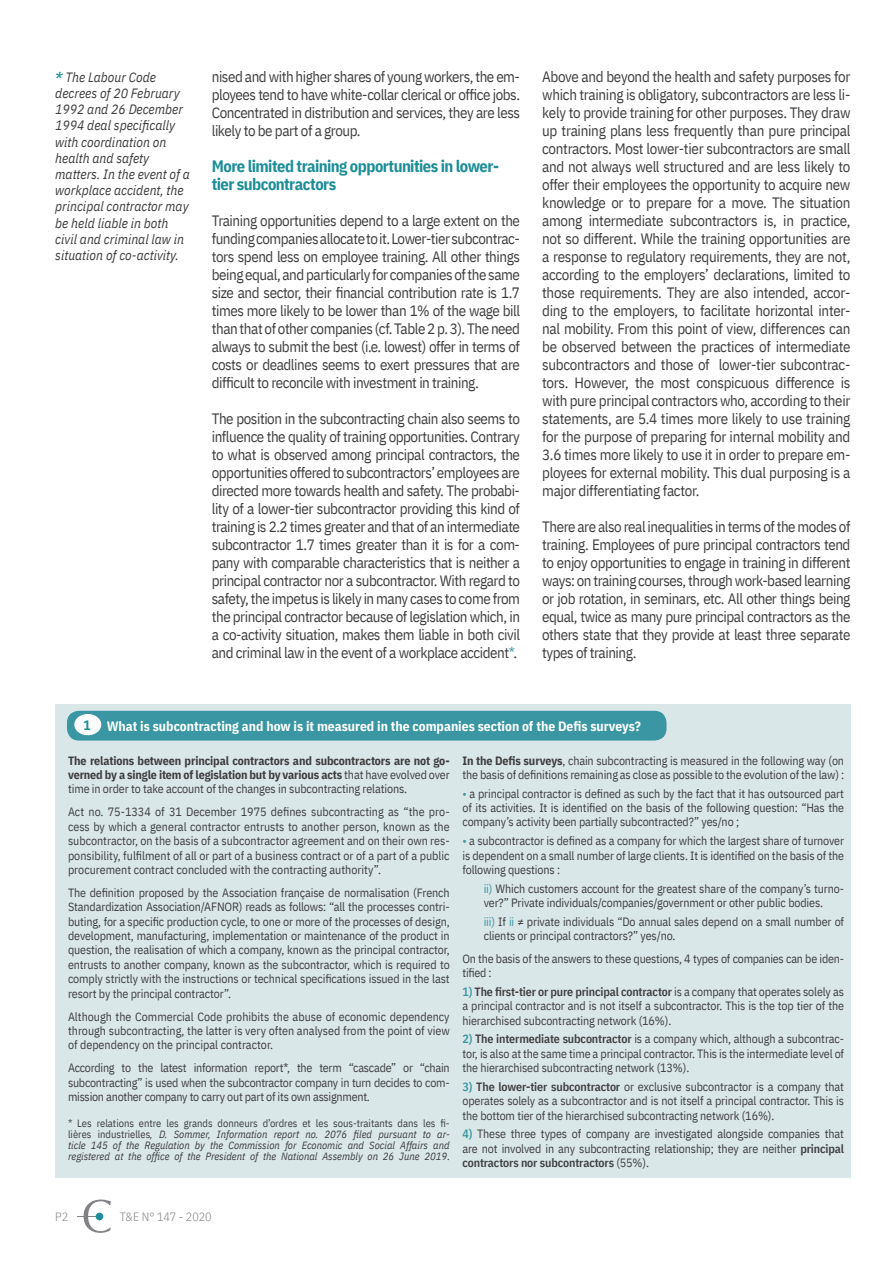
<style>
.page{position:relative;width:893px;height:1263px;background:#fff}
.page>*{position:absolute;margin:0;border:0;box-sizing:border-box;transform-origin:0 0}
.INTERTITRES{font:700 16.5px/18px "IBM Plex Sans Cond";letter-spacing:-.035em;color:#1d8e98}
.TEXTE{font:15px/18px "IBM Plex Sans Cond";letter-spacing:-.03em;color:#3e3e3f;text-align:justify}
.t1{font:italic 13.5px/16.2px "IBM Plex Sans Cond";color:#3e3e3f}
.TEXTEENCADRE{font:700 13.5px "IBM Plex Sans Cond";color:#fff}
.TEXTEENCADRE-2{font:700 13.5px "IBM Plex Sans Cond";color:#1d8e98}
.TEXTE-2{font:12px/14.4px "IBM Plex Sans Cond";letter-spacing:-.01em;color:#3e3e3f;text-align:justify}
.TEXTE-3{font:700 12px/14.4px "IBM Plex Sans Cond";letter-spacing:-.01em;color:#3e3e3f;text-align:justify}
.t2{font:300 12px "IBM Plex Sans Cond";color:#808285}
.TEXTE-4{font:italic 10.5px/11.2px "IBM Plex Sans Cond";color:#3e3e3f;text-align:justify}
.s1{font-weight:700;color:#1d8e98}
.s2{color:#3996a2}
.s3{font-weight:400}
.s4{font-style:normal}
.s5{font-weight:700}
.s6{font-weight:600;color:#3996a2}
.s7{font-weight:600}
</style>
<div class="page">
<svg style="left:77px;top:1199px;width:34px;height:34px"></svg>
<div style="left:96px;top:1213px;width:7px;height:7px;background:#1d8e98;border-radius:50%"></div>
<div style="left:55px;top:704px;width:796px;height:474px;background:#dae7e9"></div>
<div style="left:67px;top:711px;width:599px;height:29px;background:#3996a2;border-radius:12px"></div>
<div style="left:74px;top:714px;width:27px;height:21px;background:#fff;border-radius:50%"></div>
<p class="t1" style="left:55px;top:68px;width:136px"><span class="s1">*</span> The Labour Code decrees of 20 February<br>1992 and 26 December<br>1994 deal specifically with coordination on health and safety matters. In the event of a workplace accident, the principal contractor may be held liable in both civil and criminal law in situation of co-activity.</p>
<p class="TEXTE" style="left:212px;top:66px;width:310px">nised and with higher shares of young workers, the em&shy;ployees tend to have white-collar clerical or office jobs.<br>Concentrated in distribution and services, they are less likely to be part of a group.</p>
<p class="INTERTITRES" style="left:212px;top:156px;width:289px">More limited training opportunities in lower&shy;tier subcontractors</p>
<p class="TEXTE" style="left:212px;top:210px;width:310px">Training opportunities depend to a large extent on the funding companies allocate to it. Lower-tier subcontrac&shy;tors spend less on employee training. All other things being equal, and particularly for companies of the same size and sector, their financial contribution rate is 1.7 times more likely to be lower than 1% of the wage bill than that of other companies (cf. Table 2 p. 3). The need always to submit the best (i.e. lowest) offer in terms of costs or deadlines seems to exert pressures that are difficult to reconcile with investment in training.</p>
<p class="TEXTE" style="left:212px;top:408px;width:310px">The position in the subcontracting chain also seems to influence the quality of training opportunities. Contrary to what is observed among principal contractors, the opportunities offered to subcontractors’ employees are directed more towards health and safety. The probabi&shy;lity of a lower-tier subcontractor providing this kind of training is 2.2 times greater and that of an intermediate subcontractor 1.7 times greater than it is for a com&shy;pany with comparable characteristics that is neither a principal contractor nor a subcontractor. With regard to safety, the impetus is likely in many cases to come from the principal contractor because of legislation which, in a co-activity situation, makes them liable in both civil and criminal law in the event of a workplace accident<span class="s2">*</span>.</p>
<p class="TEXTE" style="left:542px;top:66px;width:310px">Above and beyond the health and safety purposes for which training is obligatory, subcontractors are less li&shy;kely to provide training for other purposes. They draw up training plans less frequently than pure principal contractors. Most lower-tier subcontractors are small and not always well structured and are less likely to offer their employees the opportunity to acquire new knowledge or to prepare for a move. The situation among intermediate subcontractors is, in practice, not so different. While the training opportunities are a response to regulatory requirements, they are not, according to the employers’ declarations, limited to those requirements. They are also intended, accor&shy;ding to the employers, to facilitate horizontal inter&shy;nal mobility. From this point of view, differences can be observed between the practices of intermediate subcontractors and those of lower-tier subcontrac&shy;tors. However, the most conspicuous difference is with pure principal contractors who, according to their statements, are 5.4 times more likely to use training for the purpose of preparing for internal mobility and 3.6 times more likely to use it in order to prepare em&shy;ployees for external mobility. This dual purposing is a major differentiating factor.</p>
<p class="TEXTE" style="left:542px;top:516px;width:310px">There are also real inequalities in terms of the modes of training. Employees of pure principal contractors tend to enjoy opportunities to engage in training in different ways: on training courses, through work-based learning or job rotation, in seminars, etc. All other things being equal, twice as many pure principal contractors as the others state that they provide at least three separate types of training.</p>
<p class="TEXTEENCADRE-2" style="left:83px;top:714px;width:9px">1</p>
<p class="TEXTEENCADRE" style="left:107px;top:715px;width:536px">What is subcontracting and how is it measured in the companies section of the Defis surveys?</p>
<p class="TEXTE-3" style="left:68px;top:752px;width:383px">The relations between principal contractors and subcontractors are not go&shy;verned by a single item of legislation but by various acts <span class="s3">that have evolved over time in order to take account of the changes in subcontracting relations.</span></p>
<p class="TEXTE-2" style="left:68px;top:804px;width:383px">Act no. 75-1334 of 31 December 1975 defines subcontracting as “the pro&shy;cess by which a general contractor entrusts to another person, known as the subcontractor, on the basis of a subcontractor agreement and on their own res&shy;ponsibility, fulfilment of all or part of a business contract or of a part of a public procurement contract concluded with the contracting authority”.</p>
<p class="TEXTE-2" style="left:68px;top:884px;width:383px">The definition proposed by the Association française de normalisation (French Standardization Association/AFNOR) reads as follows: “all the processes contri&shy;buting, for a specific production cycle, to one or more of the processes of design, development, manufacturing, implementation or maintenance of the product in question, the realisation of which a company, known as the principal contractor, entrusts to another company, known as the subcontractor, which is required to comply strictly with the instructions or technical specifications issued in the last resort by the principal contractor”.</p>
<p class="TEXTE-2" style="left:68px;top:1008px;width:383px">Although the Commercial Code prohibits the abuse of economic dependency through subcontracting, the latter is very often analysed from the point of view of dependency on the principal contractor.</p>
<p class="TEXTE-2" style="left:68px;top:1060px;width:383px">According to the latest information report*, the term “cascade” or “chain subcontracting” is used when the subcontractor company in turn decides to com&shy;mission another company to carry out part of its own assignment.</p>
<p class="TEXTE-4" style="left:68px;top:1116px;width:383px"><span class="s4">* Les relations entre les grands donneurs d’ordres et les sous-traitants dans les fi&shy;lières industrielles</span>, D. Sommer, Information report no. 2076 filed pursuant to ar&shy;ticle 145 of the Regulation by the Commission for Economic and Social Affairs and registered at the office of the President of the National Assembly on 26 June 2019<span class="s4">.</span></p>
<p class="TEXTE-2" style="left:462px;top:752px;width:383px"><span class="s5">In the Defis surveys</span>, chain subcontracting is measured in the following way (on the basis of definitions remaining as close as possible to the evolution of the law) :</p>
<p class="TEXTE-2" style="left:462px;top:785px;width:383px"><span class="s2">•</span> a principal contractor is defined as such by the fact that it has outsourced part of its activities. It is identified on the basis of the following question: “Has the company’s activity been partially subcontracted?” yes/no ;</p>
<p class="TEXTE-2" style="left:462px;top:833px;width:383px"><span class="s2">•</span> a subcontractor is defined as a company for which the largest share of turnover is dependent on a small number of large clients. It is identified on the basis of the following questions :</p>
<p class="TEXTE-2" style="left:484px;top:880px;width:362px"><span class="s2">ii)</span> Which customers account for the greatest share of the company’s turno&shy;ver?” Private individuals/companies/government or other public bodies.</p>
<p class="TEXTE-2" style="left:484px;top:913px;width:362px"><span class="s2">iii)</span> If <span class="s2">ii</span> ≠ private individuals “Do annual sales depend on a small number of clients or principal contractors?” yes/no.</p>
<p class="TEXTE-2" style="left:462px;top:950px;width:383px">On the basis of the answers to these questions, 4 types of companies can be iden&shy;tified :</p>
<p class="TEXTE-2" style="left:462px;top:983px;width:383px"><span class="s6">1)</span> <span class="s7">The first-tier or pure principal contractor</span> is a company that operates solely as a principal contractor and is not itself a subcontractor. This is the top tier of the hierarchised subcontracting network (16%).</p>
<p class="TEXTE-2" style="left:462px;top:1031px;width:383px"><span class="s6">2)</span> <span class="s7">The intermediate subcontractor</span> is a company which, although a subcontrac&shy;tor, is also at the same time a principal contractor. This is the intermediate level of the hierarchised subcontracting network (13%).</p>
<p class="TEXTE-2" style="left:462px;top:1078px;width:383px"><span class="s6">3)</span> <span class="s7">The lower-tier subcontractor</span> or exclusive subcontractor is a company that operates solely as a subcontractor and is not itself a principal contractor. This is the bottom tier of the hierarchised subcontracting network (16%).</p>
<p class="TEXTE-2" style="left:462px;top:1126px;width:383px"><span class="s6">4)</span> These three types of company are investigated alongside companies that are not involved in any subcontracting relationship; they are neither <span class="s7">principal contractors nor subcontractors</span> (55%).</p>
<p class="t2" style="left:55px;top:1207px;width:14px">P2</p>
<p class="t2" style="left:120px;top:1207px;width:94px">T&amp;E N° 147 - 2020</p>
</div>
